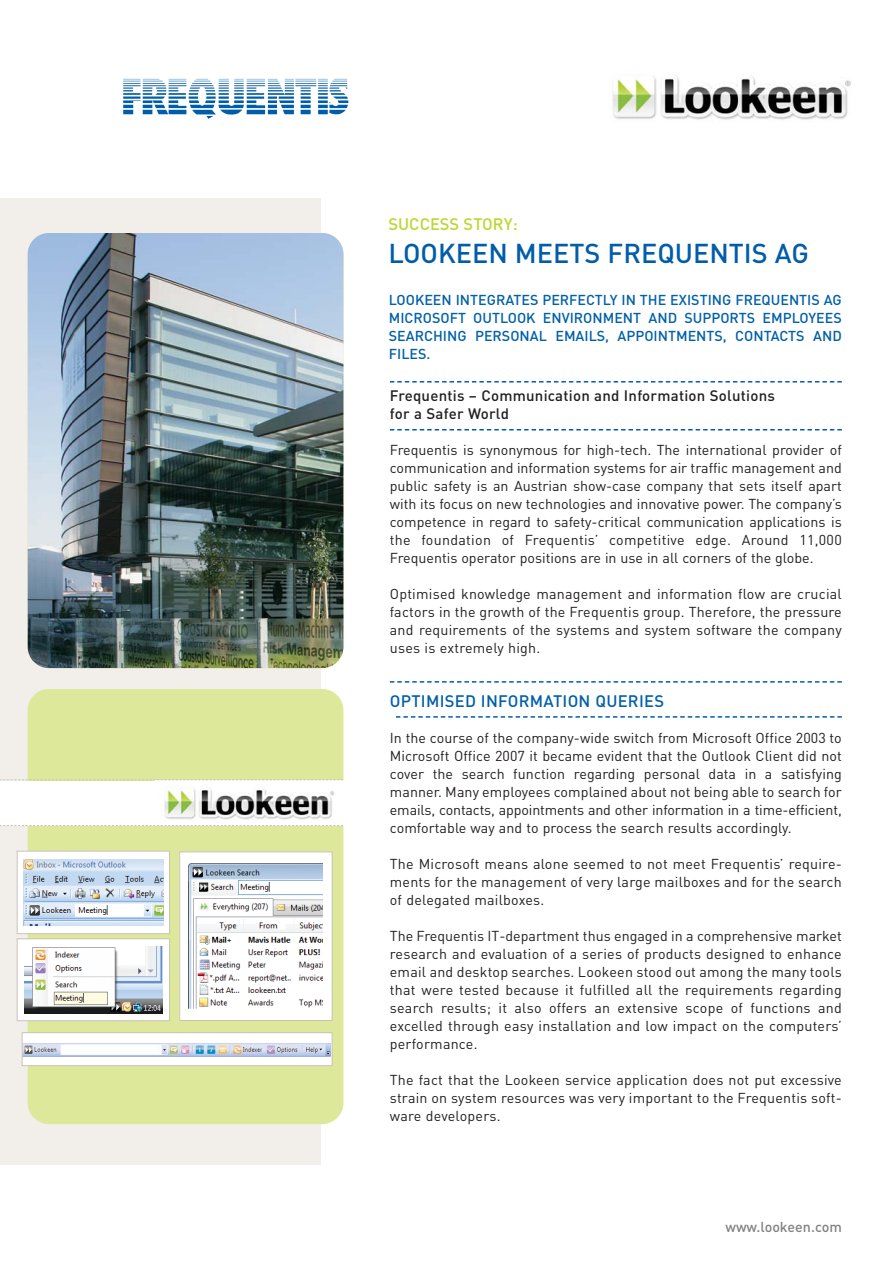
<style>
.page{position:relative;width:893px;height:1263px;background:#fff}
.page>*{position:absolute;margin:0;border:0;box-sizing:border-box;transform-origin:0 0}
.t1{font:500 27px "DIN";color:#005daa}
.t2{font:500 16.5px "DIN";letter-spacing:.015em;color:#0060a9}
.t3{font:500 16.5px "DIN";color:#bed630}
.t4{font:500 15px/18px "DIN";letter-spacing:.015em;color:#231f20}
.t5{font:14.25px/18px "DIN";letter-spacing:.015em;color:#231f20;text-align:justify}
.t6{font:500 14.25px/18px "DIN";color:#0060a9;text-align:justify}
.t7{font:500 14.25px "DIN";color:#808284}
</style>
<div class="page">
<div style="left:0;top:199px;width:320px;height:966px;background:#f2efeb"></div>
<img style="left:612px;top:76px;width:239px;height:44px">
<svg style="left:390px;top:429px;width:452px;height:2px"></svg>
<svg style="left:390px;top:381px;width:452px;height:2px"></svg>
<img style="left:123px;top:78px;width:226px;height:41px">
<div style="left:28px;top:689px;width:315px;height:435px;background:#dde89a;border-radius:21px"></div>
<img style="left:28px;top:233px;width:315px;height:435px;border-radius:21px">
<div style="left:17px;top:851px;width:152px;height:83px;background:#fff"></div>
<img style="left:23px;top:859px;width:141px;height:67px">
<div style="left:17px;top:851px;width:153px;height:83px;border:1px solid #cac2b8"></div>
<div style="left:17px;top:939px;width:152px;height:82px;background:#fff"></div>
<img style="left:25px;top:946px;width:138px;height:68px">
<div style="left:17px;top:938px;width:153px;height:83px;border:1px solid #cac2b8"></div>
<div style="left:180px;top:852px;width:152px;height:168px;background:#fff"></div>
<img style="left:189px;top:863px;width:134px;height:146px">
<div style="left:179px;top:852px;width:153px;height:169px;border:1px solid #cac2b8"></div>
<div style="left:0;top:781px;width:343px;height:45px;background:#fff"></div>
<img style="left:164px;top:789px;width:170px;height:31px">
<svg style="left:0;top:825px;width:343px;height:1px"></svg>
<svg style="left:0;top:779px;width:343px;height:1px"></svg>
<div style="left:22px;top:1033px;width:310px;height:33px;background:#fff"></div>
<img style="left:24px;top:1043px;width:306px;height:14px">
<div style="left:22px;top:1032px;width:310px;height:34px;border:1px solid #cac2b8"></div>
<svg style="left:396px;top:716px;width:446px;height:2px"></svg>
<svg style="left:390px;top:681px;width:452px;height:2px"></svg>
<p class="t3" style="left:388px;top:218px;width:131px">SUCCESS STORY:</p>
<h1 class="t1" style="left:388px;top:244px;width:422px">LOOKEEN MEETS FREQUENTIS AG</h1>
<p class="t6" style="left:389px;top:292px;width:454px">LOOKEEN INTEGRATES PERFECTLY IN THE EXISTING FREQUENTIS AG MICROSOFT OUTLOOK ENVIRONMENT AND SUPPORTS EMPLOYEES SEARCHING PERSONAL EMAILS, APPOINTMENTS, CONTACTS AND FILES.</p>
<p class="t4" style="left:390px;top:389px;width:387px">Frequentis – Communication and Information Solutions for a Safer World</p>
<p class="t5" style="left:390px;top:443px;width:454px">Frequentis is synonymous for high-tech. The international provider of communication and information systems for air traffic management and public safety is an Austrian show-case company that sets itself apart with its focus on new technologies and innovative power. The company’s competence in regard to safety-critical communication applications is the foundation of Frequentis’ competitive edge. Around 11,000<br>Frequentis operator positions are in use in all corners of the globe.</p>
<p class="t5" style="left:390px;top:587px;width:453px">Optimised knowledge management and information flow are crucial factors in the growth of the Frequentis group. Therefore, the pressure and requirements of the systems and system software the company uses is extremely high.</p>
<p class="t2" style="left:390px;top:695px;width:276px">OPTIMISED INFORMATION QUERIES</p>
<p class="t5" style="left:390px;top:731px;width:453px">In the course of the company-wide switch from Microsoft Office 2003 to Microsoft Office 2007 it became evident that the Outlook Client did not cover the search function regarding personal data in a satisfying manner. Many employees complained about not being able to search for emails, contacts, appointments and other information in a time-efficient, comfortable way and to process the search results accordingly.</p>
<p class="t5" style="left:390px;top:857px;width:453px">The Microsoft means alone seemed to not meet Frequentis’ require&shy;ments for the management of very large mailboxes and for the search of delegated mailboxes.</p>
<p class="t5" style="left:390px;top:929px;width:453px">The Frequentis IT-department thus engaged in a comprehensive market research and evaluation of a series of products designed to enhance email and desktop searches. Lookeen stood out among the many tools that were tested because it fulfilled all the requirements regarding search results; it also offers an extensive scope of functions and excelled through easy installation and low impact on the computers’ performance.</p>
<p class="t5" style="left:390px;top:1073px;width:453px">The fact that the Lookeen service application does not put excessive strain on system resources was very important to the Frequentis soft&shy;ware developers.</p>
<p class="t7" style="left:725px;top:1222px;width:118px">www.lookeen.com</p>
</div>
